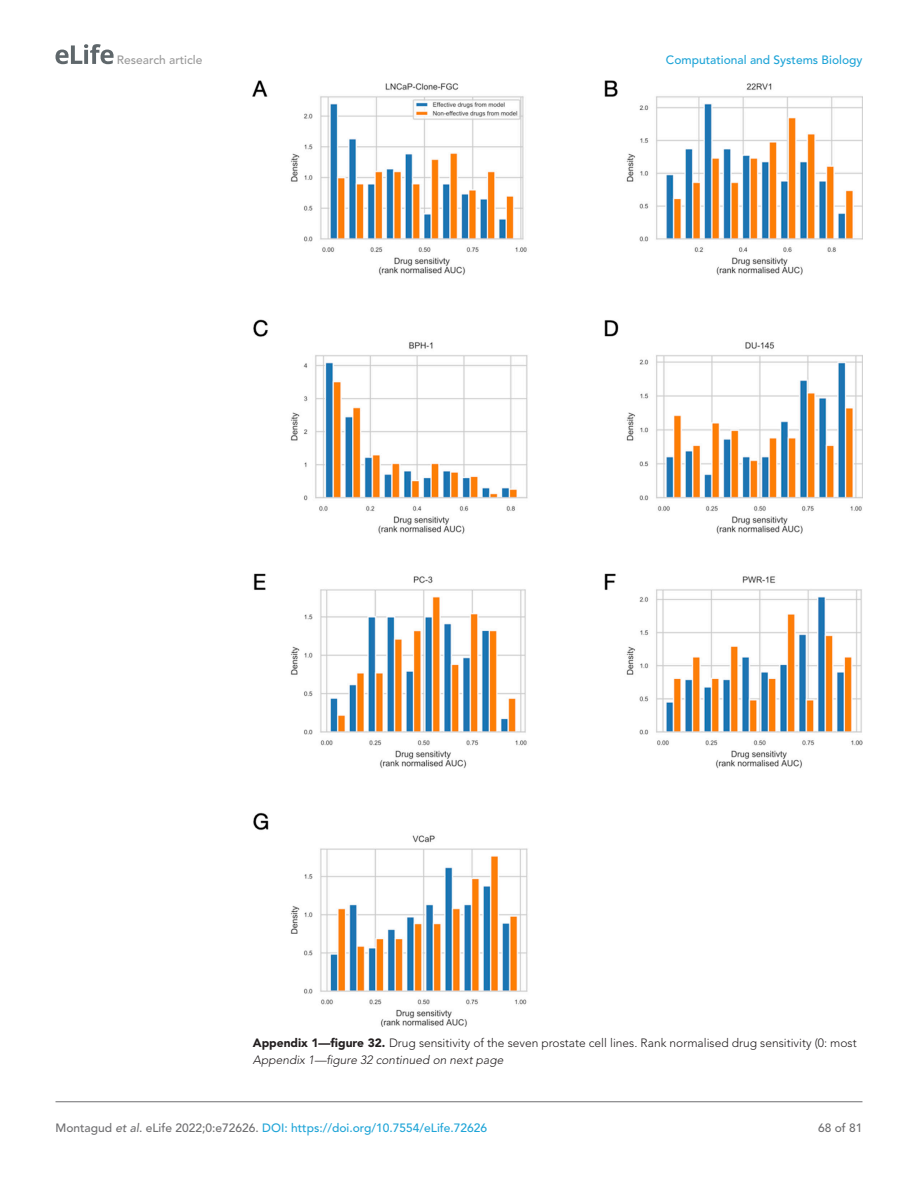
<style>
.page{position:relative;width:918px;height:1188px;background:#fff}
.page>*{position:absolute;margin:0;border:0;box-sizing:border-box;transform-origin:0 0}
.t1{font:300 12px/16.5px "Avenir LT Std";color:#231f20}
.t2{font:500 12px "Avenir LT Std";color:#1ea4d7}
.t3{font:500 12px "Avenir LT Std";color:#9a9a9a}
.t4{font:500 12px "Avenir LT Std";color:#6e6e70}
.s1{font-weight:900}
.s2{font-style:italic}
.s3{color:#6e6e70}
.s4{font-style:italic;color:#6e6e70}
</style>
<div class="page">
<svg style="left:56px;top:44px;width:58px;height:20px"></svg>
<hr style="left:56px;top:1101px;width:806px;height:1px;background:#6e6e70">
<img style="left:253px;top:81px;width:609px;height:945px">
<p class="t3" style="left:117px;top:53px;width:87px">Research article</p>
<p class="t2" style="left:666px;top:53px;width:198px">Computational and Systems Biology</p>
<p class="t1" style="left:253px;top:1035px;width:605px"><span class="s1">Appendix 1—figure 32.</span> Drug sensitivity of the seven prostate cell lines. Rank normalised drug sensitivity (0: most<br><span class="s2">Appendix 1—figure 32 continued on next page</span></p>
<p class="t2" style="left:56px;top:1121px;width:433px"><span class="s3">Montagud</span> <span class="s4">et al</span><span class="s3">. eLife 2022;0:e72626.</span> DOI: https://doi.org/10.7554/eLife.72626</p>
<p class="t4" style="left:818px;top:1121px;width:46px">68 of 81</p>
</div>
